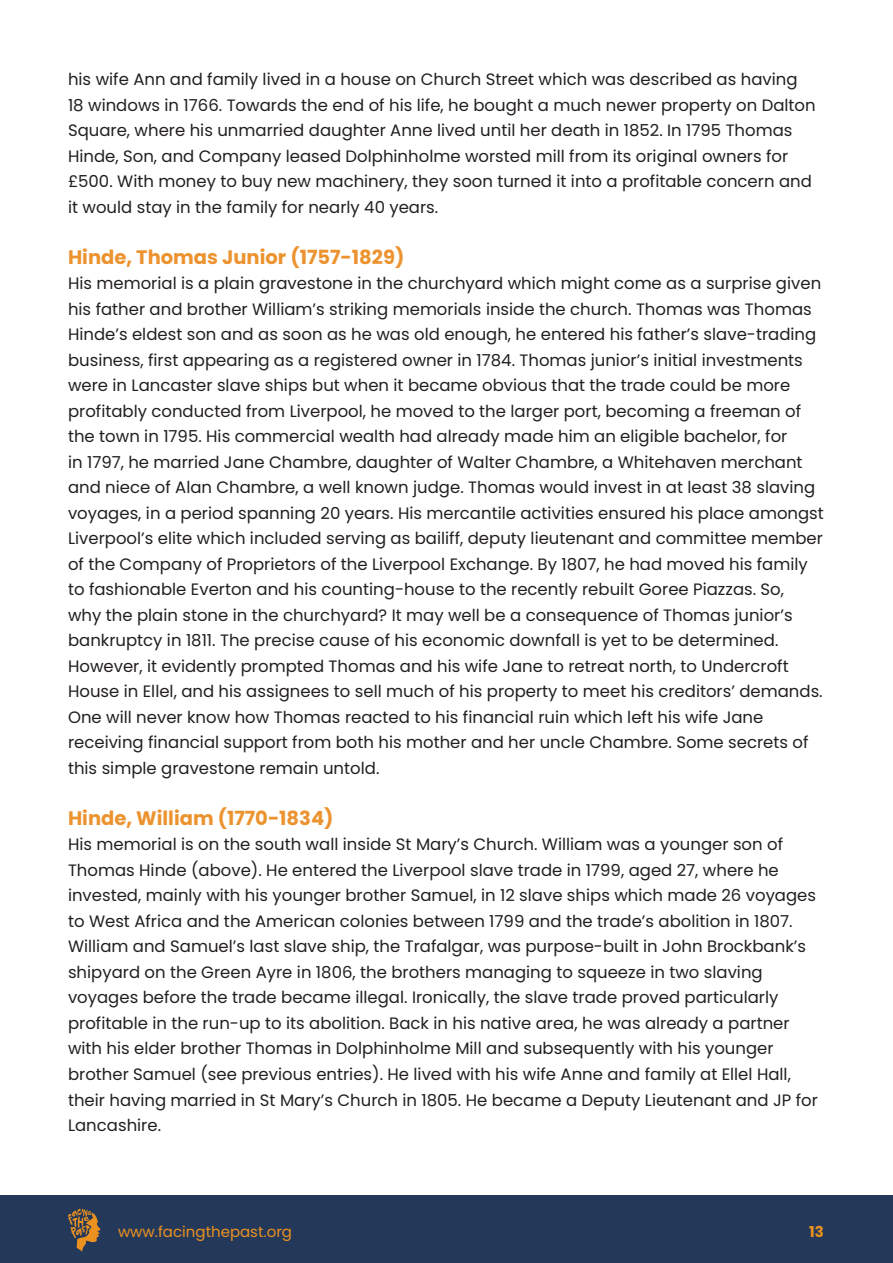
<style>
.page{position:relative;width:893px;height:1263px;background:#fff}
.page>*{position:absolute;margin:0;border:0;box-sizing:border-box;transform-origin:0 0}
.Sub_Headings{font:700 19.5px "Poppins";color:#ec932f}
.t1{font:16.5px/25.5px "Poppins";color:#231f20}
.t2{font:15px "Poppins";color:#eb911f}
.t3{font:700 15px "Poppins";color:#eb911f}
</style>
<div class="page">
<div style="left:0;top:1195px;width:893px;height:68px;background:#24395a"></div>
<svg style="left:68px;top:1209px;width:32px;height:43px"></svg>
<p class="t1" style="left:68px;top:67px;width:749px">his wife Ann and family lived in a house on Church Street which was described as having 18 windows in 1766. Towards the end of his life, he bought a much newer property on Dalton Square, where his unmarried daughter Anne lived until her death in 1852. In 1795 Thomas Hinde, Son, and Company leased Dolphinholme worsted mill from its original owners for £500. With money to buy new machinery, they soon turned it into a profitable concern and it would stay in the family for nearly 40 years.</p>
<p class="Sub_Headings" style="left:68px;top:246px;width:338px">Hinde, Thomas Junior (1757-1829)</p>
<p class="t1" style="left:68px;top:271px;width:757px">His memorial is a plain gravestone in the churchyard which might come as a surprise given his father and brother William’s striking memorials inside the church. Thomas was Thomas Hinde’s eldest son and as soon as he was old enough, he entered his father’s slave-trading business, first appearing as a registered owner in 1784. Thomas junior’s initial investments were in Lancaster slave ships but when it became obvious that the trade could be more profitably conducted from Liverpool, he moved to the larger port, becoming a freeman of the town in 1795. His commercial wealth had already made him an eligible bachelor, for<br>in 1797, he married Jane Chambre, daughter of Walter Chambre, a Whitehaven merchant and niece of Alan Chambre, a well known judge. Thomas would invest in at least 38 slaving voyages, in a period spanning 20 years. His mercantile activities ensured his place amongst Liverpool’s elite which included serving as bailiff, deputy lieutenant and committee member of the Company of Proprietors of the Liverpool Exchange. By 1807, he had moved his family to fashionable Everton and his counting-house to the recently rebuilt Goree Piazzas. So,<br>why the plain stone in the churchyard? It may well be a consequence of Thomas junior’s bankruptcy in 1811. The precise cause of his economic downfall is yet to be determined.<br>However, it evidently prompted Thomas and his wife Jane to retreat north, to Undercroft House in Ellel, and his assignees to sell much of his property to meet his creditors’ demands.<br>One will never know how Thomas reacted to his financial ruin which left his wife Jane receiving financial support from both his mother and her uncle Chambre. Some secrets of this simple gravestone remain untold.</p>
<p class="Sub_Headings" style="left:68px;top:807px;width:267px">Hinde, William (1770-1834)</p>
<p class="t1" style="left:68px;top:832px;width:751px">His memorial is on the south wall inside St Mary’s Church. William was a younger son of Thomas Hinde (above). He entered the Liverpool slave trade in 1799, aged 27, where he invested, mainly with his younger brother Samuel, in 12 slave ships which made 26 voyages to West Africa and the American colonies between 1799 and the trade’s abolition in 1807.<br>William and Samuel’s last slave ship, the Trafalgar, was purpose-built in John Brockbank’s shipyard on the Green Ayre in 1806, the brothers managing to squeeze in two slaving voyages before the trade became illegal. Ironically, the slave trade proved particularly profitable in the run-up to its abolition. Back in his native area, he was already a partner with his elder brother Thomas in Dolphinholme Mill and subsequently with his younger brother Samuel (see previous entries). He lived with his wife Anne and family at Ellel Hall, their having married in St Mary’s Church in 1805. He became a Deputy Lieutenant and JP for Lancashire.</p>
<p class="t2" style="left:118px;top:1223px;width:176px">www.facingthepast.org</p>
<p class="t3" style="left:809px;top:1223px;width:16px">13</p>
</div>
